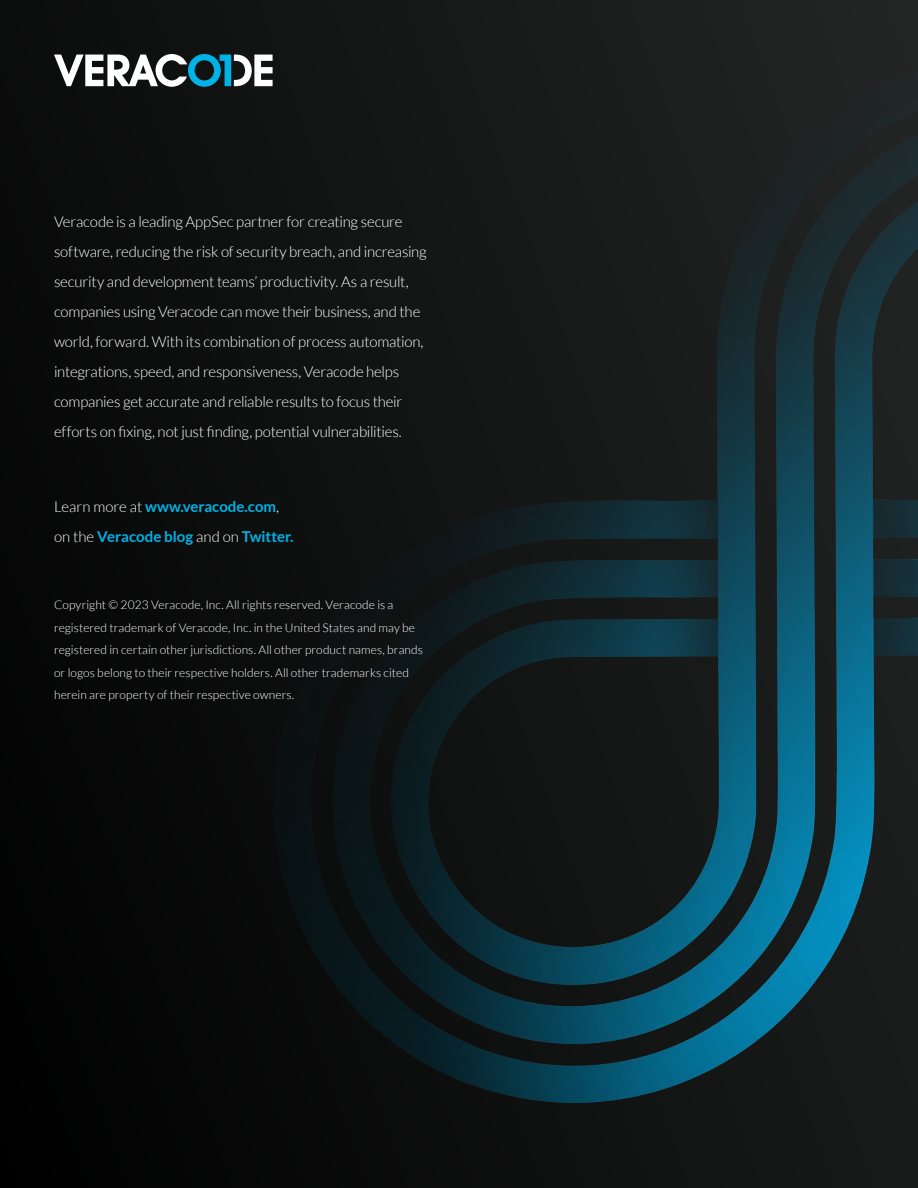
<style>
.page{position:relative;width:918px;height:1188px;background:#fff}
.page>*{position:absolute;margin:0;border:0;box-sizing:border-box;transform-origin:0 0}
.t1{font:300 15px/30px "Lato";letter-spacing:-.015em;color:#fff}
.t2{font:700 15px/30px "Lato";color:#00b3e6}
.t3{font:300 12px/22.5px "Lato";letter-spacing:.005em;color:#fff}
.s1{font-weight:300;color:#fff}
</style>
<div class="page">
<div style="left:0;top:0;width:918px;height:1188px;background:linear-gradient(to right,#060606,#1d1f1f)"></div>
<img style="left:273px;top:54px;width:645px;height:1048px">
<svg style="left:54px;top:54px;width:219px;height:33px"></svg>
<p class="t1" style="left:54px;top:206px;width:374px">Veracode is a leading AppSec partner for creating secure software, reducing the risk of security breach, and increasing security and development teams’ productivity. As a result, companies using Veracode can move their business, and the world, forward. With its combination of process automation, integrations, speed, and responsiveness, Veracode helps companies get accurate and reliable results to focus their efforts on fixing, not just finding, potential vulnerabilities.</p>
<p class="t2" style="left:54px;top:491px;width:241px"><span class="s1">Learn more at</span> www.veracode.com<span class="s1">, on the</span> Veracode blog <span class="s1">and on</span> Twitter.</p>
<p class="t3" style="left:54px;top:593px;width:371px">Copyright © 2023 Veracode, Inc. All rights reserved. Veracode is a registered trademark of Veracode, Inc. in the United States and may be registered in certain other jurisdictions. All other product names, brands or logos belong to their respective holders. All other trademarks cited herein are property of their respective owners.</p>
</div>
